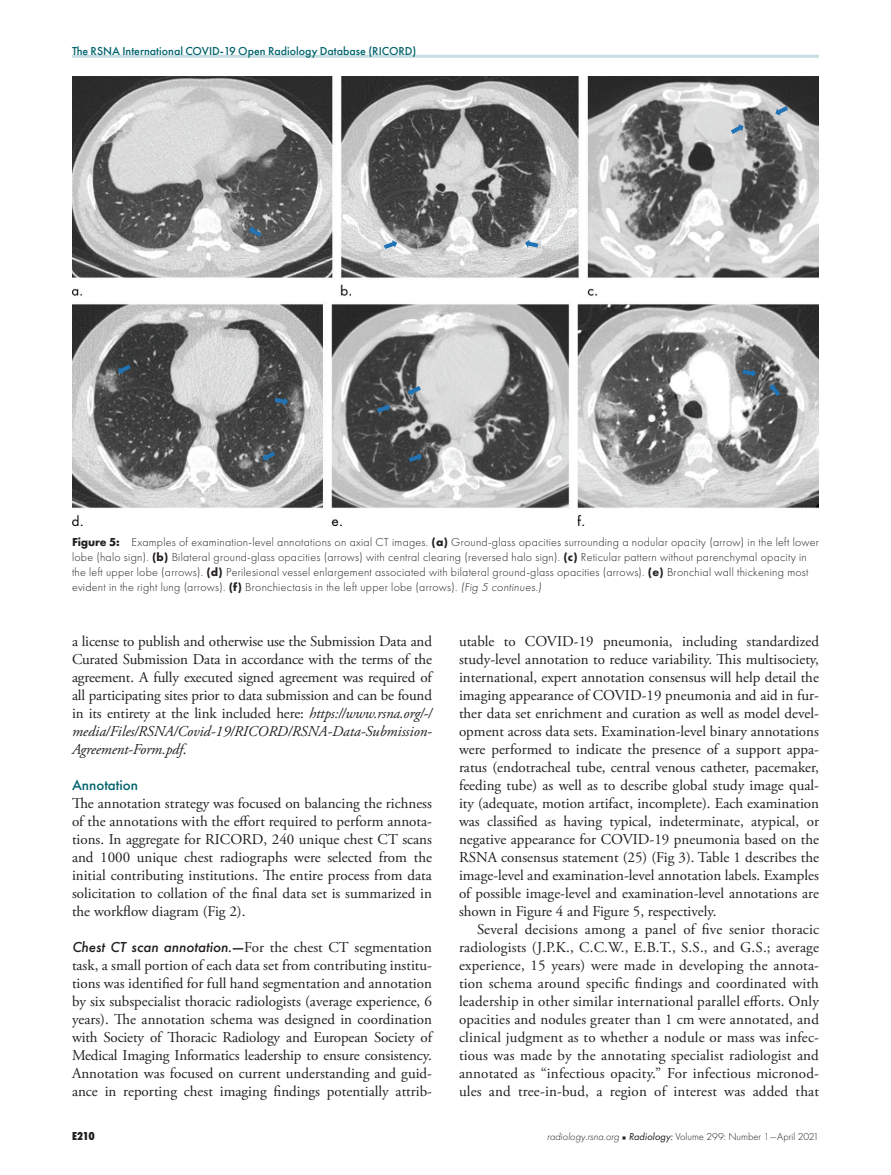
<style>
.page{position:relative;width:891px;height:1175px;background:#fff}
.page>*{position:absolute;margin:0;border:0;box-sizing:border-box;transform-origin:0 0}
.t1{font:15px/18px "Adobe Garamond Pro";color:#231f20;text-align:justify}
.t2{font:500 15px "Futura PT";color:#00636d}
.t3{font:300 12px/15px "Futura PT";letter-spacing:.02em;color:#231f20}
.t4{font:500 12px "Futura PT";color:#00636d}
.t5{font:800 12px "Futura PT Cond";color:#231f20}
.t6{font:300 10.5px "Futura PT";color:#231f20}
.s1{font-weight:700}
.s2{font-style:italic}
.s3{font-family:"Futura PT";font-weight:500;font-style:italic}
.s4{font-family:"Universal Newswith Comm Pi";font-weight:400;font-size:6px}
.s5{font-weight:400;font-style:italic}
</style>
<div class="page">
<hr style="left:72px;top:55px;width:747px;height:3px;background:#c6dee1">
<img style="left:72px;top:77px;width:747px;height:448px">
<p class="t4" style="left:72px;top:44px;width:346px">The RSNA International COVID-19 Open Radiology Database (RICORD)</p>
<p class="t3" style="left:72px;top:534px;width:749px"><span class="s1">Figure 5:</span> Examples of examination-level annotations on axial CT images. <span class="s1">(a)</span> Ground-glass opacities surrounding a nodular opacity (arrow) in the left lower lobe (halo sign). <span class="s1">(b)</span> Bilateral ground-glass opacities (arrows) with central clearing (reversed halo sign). <span class="s1">(c)</span> Reticular pattern without parenchymal opacity in the left upper lobe (arrows). <span class="s1">(d)</span> Perilesional vessel enlargement associated with bilateral ground-glass opacities (arrows). <span class="s1">(e)</span> Bronchial wall thickening most evident in the right lung (arrows). <span class="s1">(f)</span> Bronchiectasis in the left upper lobe (arrows). <span class="s2">(Fig 5 continues.)</span></p>
<p class="t1" style="left:72px;top:633px;width:362px">a license to publish and otherwise use the Submission Data and Curated Submission Data in accordance with the terms of the agreement. A fully executed signed agreement was required of all participating sites prior to data submission and can be found in its entirety at the link included here: <span class="s2">https://www.rsna.org/-/ media/Files/RSNA/Covid-19/RICORD/RSNA-Data-Submission-Agreement-Form.pdf</span>.</p>
<p class="t2" style="left:72px;top:776px;width:68px">Annotation</p>
<p class="t1" style="left:72px;top:795px;width:362px">The annotation strategy was focused on balancing the richness of the annotations with the effort required to perform annota&shy;tions. In aggregate for RICORD, 240 unique chest CT scans and 1000 unique chest radiographs were selected from the initial contributing institutions. The entire process from data solicitation to collation of the final data set is summarized in the workflow diagram (Fig 2).</p>
<p class="t1" style="left:72px;top:939px;width:362px"><span class="s3">Chest CT scan annotation.—</span>For the chest CT segmentation task, a small portion of each data set from contributing institu&shy;tions was identified for full hand segmentation and annotation by six subspecialist thoracic radiologists (average experience, 6 years). The annotation schema was designed in coordination with Society of Thoracic Radiology and European Society of Medical Imaging Informatics leadership to ensure consistency.<br>Annotation was focused on current understanding and guid&shy;ance in reporting chest imaging findings potentially attrib-</p>
<p class="t1" style="left:459px;top:633px;width:362px">utable to COVID-19 pneumonia, including standardized study-level annotation to reduce variability. This multisociety, international, expert annotation consensus will help detail the imaging appearance of COVID-19 pneumonia and aid in fur&shy;ther data set enrichment and curation as well as model devel&shy;opment across data sets. Examination-level binary annotations were performed to indicate the presence of a support appa&shy;ratus (endotracheal tube, central venous catheter, pacemaker, feeding tube) as well as to describe global study image qual&shy;ity (adequate, motion artifact, incomplete). Each examination was classified as having typical, indeterminate, atypical, or negative appearance for COVID-19 pneumonia based on the RSNA consensus statement (25) (Fig 3). Table 1 describes the image-level and examination-level annotation labels. Examples of possible image-level and examination-level annotations are shown in Figure 4 and Figure 5, respectively.</p>
<p class="t1" style="left:459px;top:921px;width:362px;text-indent:18px">Several decisions among a panel of five senior thoracic radiologists (J.P.K., C.C.W., E.B.T., S.S., and G.S.; average experience, 15 years) were made in developing the annota&shy;tion schema around specific findings and coordinated with leadership in other similar international parallel efforts. Only opacities and nodules greater than 1 cm were annotated, and clinical judgment as to whether a nodule or mass was infec&shy;tious was made by the annotating specialist radiologist and annotated as “infectious opacity.” For infectious micronod&shy;ules and tree-in-bud, a region of interest was added that</p>
<p class="t5" style="left:72px;top:1129px;width:24px">E210</p>
<p class="t6" style="left:547px;top:1131px;width:273px"><span class="s2">radiology.rsna.org</span> <span class="s4">n</span> <span class="s5">Radiology:</span> Volume 299: Number 1—April 2021</p>
</div>
